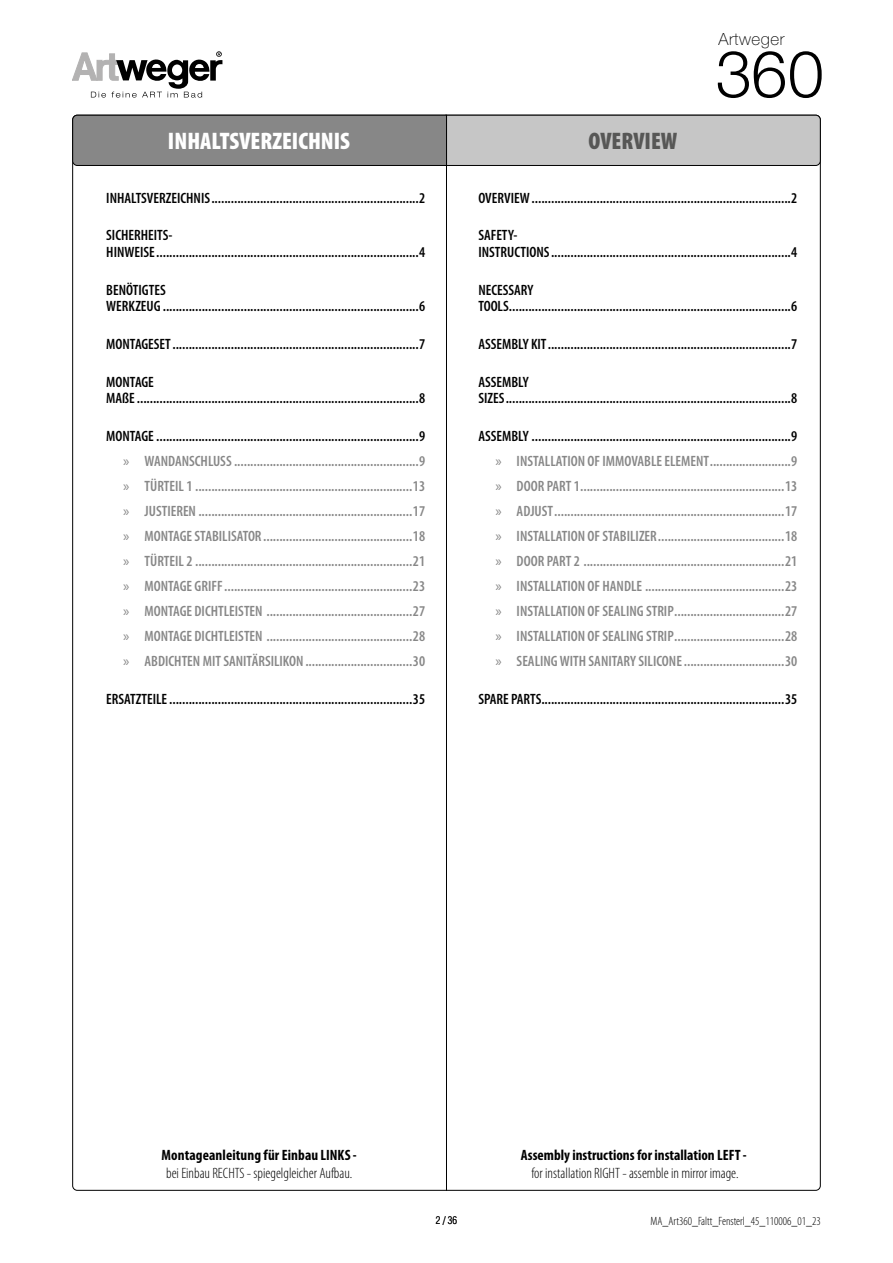
<style>
.page{position:relative;width:893px;height:1263px;background:#fff}
.page>*{position:absolute;margin:0;border:0;box-sizing:border-box;transform-origin:0 0}
.t1{font:300 64.8px "Helvetica Neue LT Std";color:#000}
.t2{font:900 condensed 24px "Myriad Pro";color:#fff}
.t3{font:900 condensed 24px "Myriad Pro";color:#575756}
.t4{font:100 16.95px "Helvetica Neue LT Std";letter-spacing:.03em;color:#000}
.t5{font:600 condensed 15px/25px "Myriad Pro";color:#878787;text-align:justify}
.t6{font:600 condensed 15px/16.5px "Myriad Pro";color:#000}
.t7{font:300 condensed 15px "Myriad Pro";color:#000}
.t8{font:700 condensed 15px "Myriad Pro";color:#000}
.t9{font:300 condensed 12px "Myriad Pro";color:#000}
.t10{font:300 condensed 10.5px "Helvetica LT Std";color:#000}
.s1{color:#000}
.s2{font-weight:400;font-stretch:normal}
</style>
<div class="page">
<svg style="left:72px;top:51px;width:150px;height:47px"></svg>
<hr style="left:446px;top:116px;width:1px;height:1075px;background:#000">
<svg style="left:72px;top:114px;width:749px;height:52px;background:#9f9f9f"></svg>
<h2 class="t2" style="left:168px;top:128px;width:184px">INHALTSVERZEICHNIS</h2>
<p class="t6" style="left:106px;top:190px;width:320px">INHALTSVERZEICHNIS................................................................2</p>
<p class="t6" style="left:106px;top:227px;width:320px">SICHERHEITS-<br>HINWEISE.................................................................................4</p>
<p class="t6" style="left:106px;top:282px;width:320px">BENÖTIGTES<br>WERKZEUG ...............................................................................6</p>
<p class="t6" style="left:106px;top:336px;width:320px">MONTAGESET............................................................................7</p>
<p class="t6" style="left:106px;top:374px;width:320px">MONTAGE<br>MAßE.......................................................................................8</p>
<p class="t5" style="left:123px;top:424px;width:303px;text-indent:-17px"><span class="s1">MONTAGE .................................................................................9 </span><span class="s2">»</span> WANDANSCHLUSS .........................................................9 <span class="s2">»</span> TÜRTEIL 1 ...................................................................13 <span class="s2">»</span> JUSTIEREN ..................................................................17 <span class="s2">»</span> MONTAGE STABILISATOR..............................................18 <span class="s2">»</span> TÜRTEIL 2 ...................................................................21 <span class="s2">»</span> MONTAGE GRIFF..........................................................23 <span class="s2">»</span> MONTAGE DICHTLEISTEN .............................................27 <span class="s2">»</span> MONTAGE DICHTLEISTEN .............................................28 <span class="s2">»</span> ABDICHTEN MIT SANITÄRSILIKON.................................30</p>
<p class="t6" style="left:106px;top:691px;width:320px">ERSATZTEILE...........................................................................35</p>
<h2 class="t3" style="left:588px;top:128px;width:91px">OVERVIEW</h2>
<p class="t4" style="left:718px;top:29px;width:67px">Artweger</p>
<h1 class="t1" style="left:716px;top:34px;width:110px">360</h1>
<p class="t6" style="left:478px;top:190px;width:320px">OVERVIEW................................................................................2</p>
<p class="t6" style="left:478px;top:227px;width:320px">SAFETY-<br>INSTRUCTIONS..........................................................................4</p>
<p class="t6" style="left:478px;top:282px;width:320px">NECESSARY<br>TOOLS.......................................................................................6</p>
<p class="t6" style="left:478px;top:336px;width:320px">ASSEMBLY KIT...........................................................................7</p>
<p class="t6" style="left:478px;top:374px;width:320px">ASSEMBLY<br>SIZES........................................................................................8</p>
<p class="t5" style="left:495px;top:424px;width:303px;text-indent:-17px"><span class="s1">ASSEMBLY ................................................................................9 </span><span class="s2">»</span> INSTALLATION OF IMMOVABLE ELEMENT.........................9 <span class="s2">»</span> DOOR PART 1...............................................................13 <span class="s2">»</span> ADJUST.......................................................................17 <span class="s2">»</span> INSTALLATION OF STABILIZER.......................................18 <span class="s2">»</span> DOOR PART 2 ..............................................................21 <span class="s2">»</span> INSTALLATION OF HANDLE ...........................................23 <span class="s2">»</span> INSTALLATION OF SEALING STRIP..................................27 <span class="s2">»</span> INSTALLATION OF SEALING STRIP..................................28 <span class="s2">»</span> SEALING WITH SANITARY SILICONE...............................30</p>
<p class="t6" style="left:478px;top:691px;width:320px">SPARE PARTS...........................................................................35</p>
<p class="t8" style="left:162px;top:1147px;width:197px">Montageanleitung für Einbau LINKS -</p>
<p class="t7" style="left:166px;top:1165px;width:188px">bei Einbau RECHTS - spiegelgleicher Aufbau.</p>
<p class="t8" style="left:521px;top:1147px;width:227px">Assembly instructions for installation LEFT -</p>
<p class="t7" style="left:531px;top:1165px;width:209px">for installation RIGHT - assemble in mirror image.</p>
<p class="t10" style="left:436px;top:1214px;width:23px">2 / 36</p>
<p class="t9" style="left:651px;top:1214px;width:172px">MA_Art360_Faltt_Fensterl_45_110006_01_23</p>
</div>
